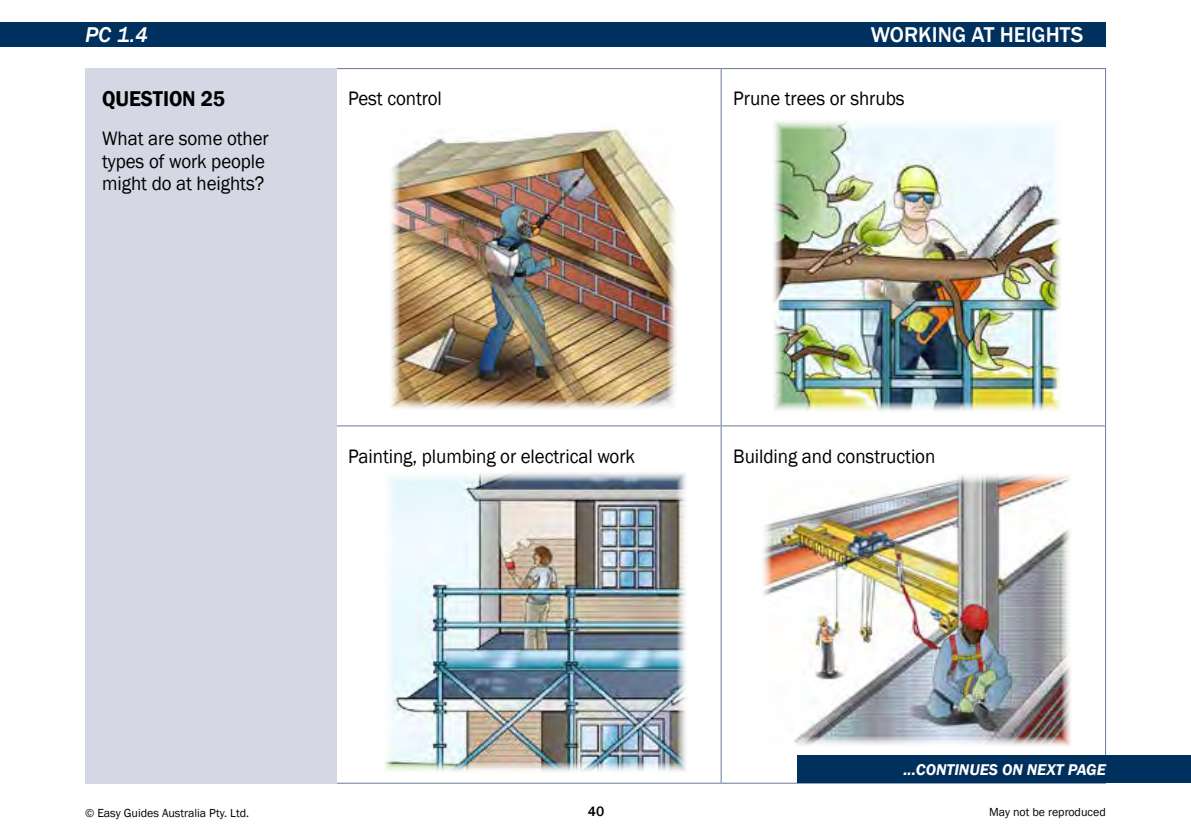
<style>
.page{position:relative;width:1191px;height:840px;background:#fff}
.page>*{position:absolute;margin:0;border:0;box-sizing:border-box;transform-origin:0 0}
.t1{font:500 22px "Franklin Gothic";color:#fff}
.t2{font:600 22px "Franklin Gothic";letter-spacing:-.005em;color:#000;scale:.95 1}
.t3{font:italic 500 22px "Franklin Gothic";color:#fff}
.t4{font:20px/22.8px "Franklin Gothic";letter-spacing:-.005em;color:#000;scale:.95 1}
.t5{font:italic 600 16px "Franklin Gothic";color:#fff}
.t6{font:500 14px "Franklin Gothic";color:#000}
.t7{font:12px "Franklin Gothic";color:#000}
</style>
<div class="page">
<div style="left:0;top:23px;width:1106px;height:24px;background:#00305e"></div>
<hr style="left:337px;top:68px;width:384px;height:1px;background:#687a9e">
<hr style="left:721px;top:68px;width:385px;height:1px;background:#687a9e">
<hr style="left:720px;top:69px;width:1px;height:356px;background:#687a9e">
<hr style="left:1105px;top:69px;width:1px;height:356px;background:#687a9e">
<hr style="left:337px;top:425px;width:384px;height:1px;background:#687a9e">
<hr style="left:721px;top:425px;width:385px;height:1px;background:#687a9e">
<hr style="left:720px;top:426px;width:1px;height:356px;background:#687a9e">
<hr style="left:1105px;top:426px;width:1px;height:356px;background:#687a9e">
<hr style="left:337px;top:782px;width:384px;height:1px;background:#687a9e">
<hr style="left:721px;top:782px;width:385px;height:1px;background:#687a9e">
<img style="left:390px;top:128px;width:287px;height:281px">
<img style="left:773px;top:121px;width:288px;height:290px">
<img style="left:384px;top:472px;width:302px;height:300px">
<img style="left:762px;top:474px;width:309px;height:272px">
<div style="left:85px;top:68px;width:252px;height:715px;background:#d5d8e4"></div>
<div style="left:797px;top:754px;width:394px;height:28px;background:#00305e"></div>
<p class="t3" style="left:85px;top:22px;width:64px">PC 1.4</p>
<p class="t2" style="left:102px;top:85px;width:131px">QUESTION 25</p>
<p class="t4" style="left:102px;top:127px;width:177px">What are some other types of work people might do at heights?</p>
<p class="t1" style="left:871px;top:21px;width:214px">WORKING AT HEIGHTS</p>
<p class="t4" style="left:348px;top:87px;width:100px">Pest control</p>
<p class="t4" style="left:733px;top:87px;width:182px">Prune trees or shrubs</p>
<p class="t4" style="left:348px;top:444px;width:303px">Painting, plumbing or electrical work</p>
<p class="t4" style="left:733px;top:444px;width:214px">Building and construction</p>
<p class="t5" style="left:903px;top:759px;width:204px">...CONTINUES ON NEXT PAGE</p>
<p class="t7" style="left:85px;top:805px;width:166px">© Easy Guides Australia Pty. Ltd.</p>
<p class="t6" style="left:588px;top:802px;width:18px">40</p>
<p class="t7" style="left:989px;top:804px;width:118px">May not be reproduced</p>
</div>
